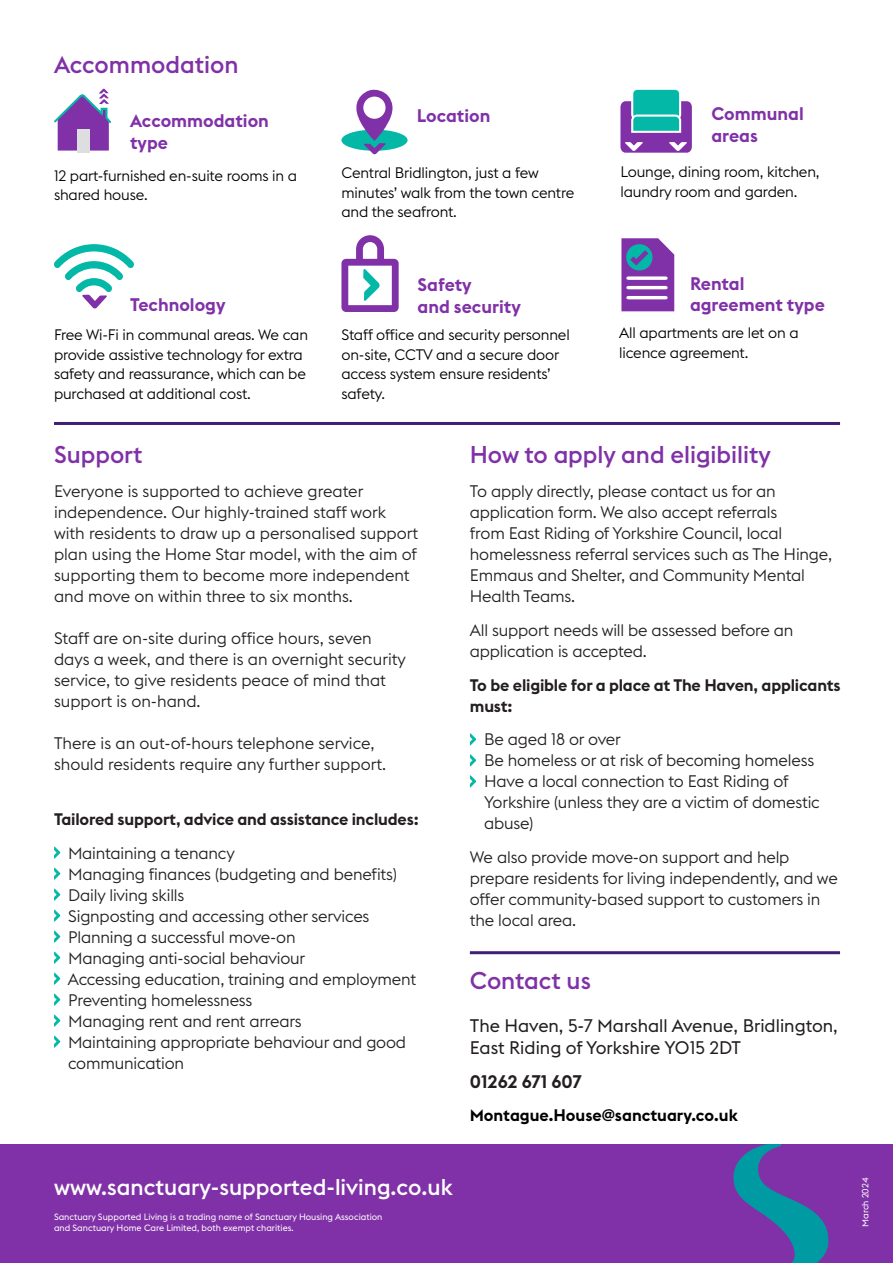
<style>
.page{position:relative;width:893px;height:1263px;background:#fff}
.page>*{position:absolute;margin:0;border:0;box-sizing:border-box;transform-origin:0 0}
.t1{font:500 24px "Euclid Flex B";color:#8031a7}
.t2{font:500 22.5px "Euclid Flex B";color:#fff}
.t3{font:600 18px/21.6px "Euclid Flex B";color:#8031a7}
.t4{font:18px/21.6px "Euclid Flex B";color:#231f20}
.t5{font:600 18px "Euclid Flex B";color:#231f20}
.t6{font:300 16.5px/21px "Euclid Flex B";letter-spacing:-.01em;color:#231f20}
.t7{font:600 16.5px/21px "Euclid Flex B";letter-spacing:-.01em;color:#231f20}
.t8{font:600 16.5px "Euclid Flex B";color:#000}
.t9{font:300 15px/19.5px "Euclid Flex B";letter-spacing:-.01em;color:#000}
.t10{font:9px "Euclid Flex B";color:#fff}
</style>
<div class="page">
<svg style="left:54px;top:846px;width:6px;height:13px"></svg>
<svg style="left:54px;top:867px;width:6px;height:13px"></svg>
<svg style="left:54px;top:888px;width:6px;height:13px"></svg>
<svg style="left:54px;top:909px;width:6px;height:13px"></svg>
<svg style="left:54px;top:930px;width:6px;height:13px"></svg>
<svg style="left:54px;top:951px;width:6px;height:13px"></svg>
<svg style="left:54px;top:972px;width:6px;height:13px"></svg>
<svg style="left:54px;top:993px;width:6px;height:13px"></svg>
<svg style="left:54px;top:1014px;width:6px;height:13px"></svg>
<svg style="left:54px;top:1035px;width:6px;height:13px"></svg>
<svg style="left:470px;top:733px;width:6px;height:12px"></svg>
<svg style="left:470px;top:754px;width:6px;height:12px"></svg>
<svg style="left:470px;top:775px;width:6px;height:12px"></svg>
<div style="left:0;top:1145px;width:893px;height:118px;background:#8031a7"></div>
<svg style="left:733px;top:1145px;width:96px;height:118px"></svg>
<hr style="left:470px;top:951px;width:370px;height:3px;background:#411f77">
<div style="left:632px;top:89px;width:48px;height:30px;background:#03b8a7;border-radius:5px"></div>
<div style="left:631px;top:88px;width:50px;height:32px;border:2px solid #fff;border-radius:5px"></div>
<svg style="left:620px;top:101px;width:72px;height:52px"></svg>
<div style="left:341px;top:130px;width:67px;height:21px;background:#03b8a7;border-radius:50%"></div>
<svg style="left:356px;top:89px;width:37px;height:66px"></svg>
<svg style="left:54px;top:89px;width:58px;height:62px"></svg>
<div style="left:78px;top:129px;width:12px;height:24px;background:#dddee0"></div>
<svg style="left:621px;top:238px;width:53px;height:73px;background:#784fac"></svg>
<svg style="left:341px;top:235px;width:58px;height:77px"></svg>
<svg style="left:54px;top:244px;width:80px;height:65px"></svg>
<svg style="left:628px;top:276px;width:38px;height:4px"></svg>
<hr style="left:628px;top:286px;width:38px;height:3px;background:#fff">
<hr style="left:628px;top:296px;width:38px;height:3px;background:#fff">
<hr style="left:54px;top:422px;width:786px;height:3px;background:#411f77">
<p class="t1" style="left:54px;top:51px;width:186px">Accommodation</p>
<p class="t3" style="left:130px;top:110px;width:140px">Accommodation</p>
<p class="t3" style="left:417px;top:105px;width:75px">Location</p>
<p class="t3" style="left:130px;top:132px;width:39px">type</p>
<p class="t3" style="left:711px;top:103px;width:94px">Communal areas</p>
<p class="t9" style="left:54px;top:166px;width:244px">12 part-furnished en-suite rooms in a shared house.</p>
<p class="t9" style="left:341px;top:163px;width:234px">Central Bridlington, just a few minutes’ walk from the town centre and the seafront.</p>
<p class="t9" style="left:620px;top:162px;width:201px">Lounge, dining room, kitchen, laundry room and garden.</p>
<p class="t3" style="left:130px;top:294px;width:97px">Technology</p>
<p class="t9" style="left:54px;top:325px;width:256px">Free Wi-Fi in communal areas. We can provide assistive technology for extra safety and reassurance, which can be purchased at additional cost.</p>
<p class="t3" style="left:418px;top:274px;width:105px">Safety<br>and security</p>
<p class="t3" style="left:690px;top:272px;width:136px">Rental agreement type</p>
<p class="t9" style="left:341px;top:325px;width:230px">Staff office and security personnel on-site, CCTV and a secure door access system ensure residents’ safety.</p>
<p class="t9" style="left:619px;top:323px;width:181px">All apartments are let on a licence agreement.</p>
<p class="t1" style="left:54px;top:441px;width:90px">Support</p>
<p class="t6" style="left:54px;top:481px;width:366px">Everyone is supported to achieve greater independence. Our highly-trained staff work with residents to draw up a personalised support plan using the Home Star model, with the aim of supporting them to become more independent and move on within three to six months.</p>
<p class="t6" style="left:54px;top:628px;width:353px">Staff are on-site during office hours, seven days a week, and there is an overnight security service, to give residents peace of mind that support is on-hand.</p>
<p class="t6" style="left:54px;top:733px;width:334px">There is an out-of-hours telephone service, should residents require any further support.</p>
<p class="t7" style="left:54px;top:809px;width:366px">Tailored support, advice and assistance includes:</p>
<p class="t6" style="left:68px;top:842px;width:350px">Maintaining a tenancy<br>Managing finances (budgeting and benefits)<br>Daily living skills<br>Signposting and accessing other services Planning a successful move-on<br>Managing anti-social behaviour<br>Accessing education, training and employment Preventing homelessness<br>Managing rent and rent arrears</p>
<p class="t6" style="left:68px;top:1032px;width:340px">Maintaining appropriate behaviour and good communication</p>
<p class="t1" style="left:470px;top:441px;width:303px">How to apply and eligibility</p>
<p class="t6" style="left:470px;top:481px;width:364px">To apply directly, please contact us for an application form. We also accept referrals<br>from East Riding of Yorkshire Council, local homelessness referral services such as The Hinge, Emmaus and Shelter, and Community Mental Health Teams.</p>
<p class="t6" style="left:470px;top:620px;width:325px">All support needs will be assessed before an application is accepted.</p>
<p class="t7" style="left:470px;top:674px;width:372px">To be eligible for a place at The Haven, applicants must:</p>
<p class="t6" style="left:484px;top:729px;width:337px">Be aged 18 or over<br>Be homeless or at risk of becoming homeless<br>Have a local connection to East Riding of<br>Yorkshire (unless they are a victim of domestic abuse)</p>
<p class="t6" style="left:470px;top:847px;width:369px">We also provide move-on support and help prepare residents for living independently, and we offer community-based support to customers in the local area.</p>
<p class="t1" style="left:470px;top:967px;width:123px">Contact us</p>
<p class="t4" style="left:470px;top:1015px;width:369px">The Haven, 5-7 Marshall Avenue, Bridlington,<br>East Riding of Yorkshire YO15 2DT</p>
<p class="t5" style="left:470px;top:1071px;width:114px">01262 671 607</p>
<p class="t8" style="left:470px;top:1105px;width:269px">Montague.House@sanctuary.co.uk</p>
<p class="t2" style="left:54px;top:1174px;width:400px">www.sanctuary-supported-living.co.uk</p>
<p class="t10" style="left:54px;top:1212px;width:330px">Sanctuary Supported Living is a trading name of Sanctuary Housing Association</p>
<p class="t10" style="left:54px;top:1222px;width:241px">and Sanctuary Home Care Limited, both exempt charities.</p>
<p class="t10" style="left:860px;top:1227px;width:51px;rotate:-90deg">March 2024</p>
</div>
